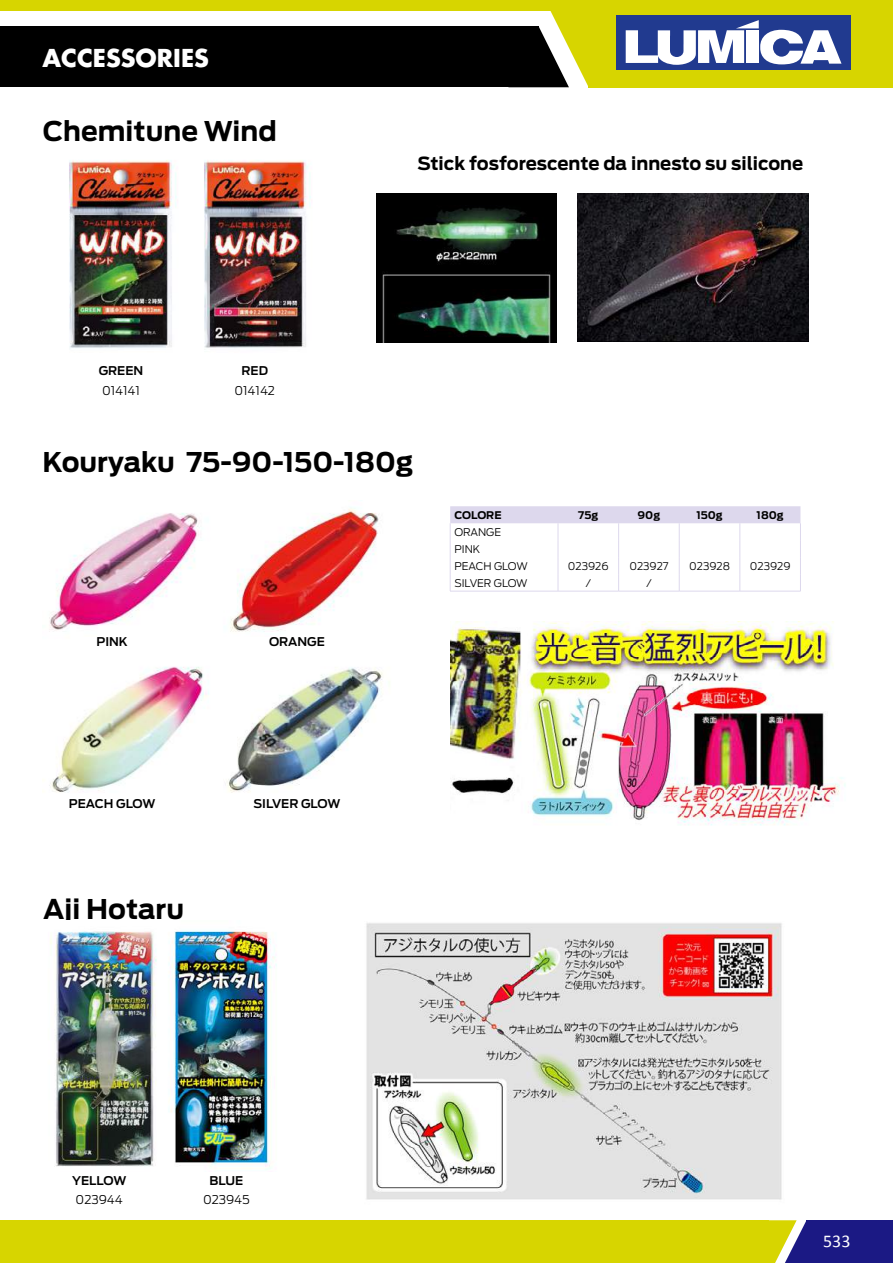
<style>
.page{position:relative;width:893px;height:1263px;background:#fff}
.page>*{position:absolute;margin:0;border:0;box-sizing:border-box;transform-origin:0 0}
.t1{font:700 27px "Ford Antenna";color:#000}
.t2{font:700 24px "Futura";color:#fff}
.t3{font:700 18px "Ford Antenna";color:#000}
.t4{font:18px "Calibri";color:#fff}
.t5{font:600 12px "Ford Antenna";color:#000}
.t6{font:300 12px "Ford Antenna";color:#000}
.t7{font:300 10.5px/17px "Ford Antenna";color:#000}
.t8{font:700 10.5px "Ford Antenna";color:#000}
</style>
<div class="page">
<div style="left:806px;top:1220px;width:87px;height:43px;background:#1b1984"></div>
<svg style="left:769px;top:1220px;width:37px;height:43px"></svg>
<div style="left:0;top:1220px;width:769px;height:43px;background:#d7d500"></div>
<div style="left:589px;top:0;width:304px;height:87px;background:#d7d500"></div>
<div style="left:0;top:0;width:557px;height:10px;background:#d7d500"></div>
<div style="left:0;top:26px;width:539px;height:61px;background:#000"></div>
<div style="left:616px;top:15px;width:234px;height:55px;background:#213a8f"></div>
<svg style="left:508px;top:0;width:333px;height:87px"></svg>
<img style="left:450px;top:621px;width:396px;height:205px">
<img style="left:204px;top:160px;width:107px;height:188px">
<img style="left:69px;top:160px;width:108px;height:188px">
<img style="left:377px;top:193px;width:179px;height:149px">
<img style="left:578px;top:193px;width:231px;height:149px">
<hr style="left:450px;top:591px;width:108px;height:1px;background:#ddd8ed">
<hr style="left:558px;top:591px;width:61px;height:1px;background:#ddd8ed">
<hr style="left:619px;top:591px;width:60px;height:1px;background:#ddd8ed">
<hr style="left:679px;top:591px;width:61px;height:1px;background:#ddd8ed">
<hr style="left:740px;top:591px;width:61px;height:1px;background:#ddd8ed">
<svg style="left:450px;top:506px;width:351px;height:85px"></svg>
<img style="left:50px;top:930px;width:227px;height:240px">
<img style="left:366px;top:923px;width:416px;height:277px">
<img style="left:49px;top:508px;width:341px;height:285px">
<div style="left:73px;top:637px;width:292px;height:21px;background:#fff"></div>
<h2 class="t2" style="left:42px;top:42px;width:168px">ACCESSORIES</h2>
<h1 class="t1" style="left:43px;top:106px;width:236px">Chemitune Wind</h1>
<p class="t5" style="left:99px;top:360px;width:46px">GREEN</p>
<p class="t6" style="left:102px;top:380px;width:39px">014141</p>
<p class="t5" style="left:241px;top:360px;width:28px">RED</p>
<p class="t6" style="left:235px;top:380px;width:42px">014142</p>
<h3 class="t3" style="left:417px;top:147px;width:387px">Stick fosforescente da innesto su silicone</h3>
<h1 class="t1" style="left:43px;top:437px;width:372px">Kouryaku 75-90-150-180g</h1>
<p class="t5" style="left:96px;top:631px;width:33px">PINK</p>
<p class="t5" style="left:269px;top:631px;width:57px">ORANGE</p>
<p class="t8" style="left:454px;top:506px;width:49px">COLORE</p>
<p class="t8" style="left:578px;top:506px;width:22px">75g</p>
<p class="t8" style="left:638px;top:506px;width:24px">90g</p>
<p class="t8" style="left:696px;top:506px;width:28px">150g</p>
<p class="t8" style="left:757px;top:506px;width:29px">180g</p>
<p class="t7" style="left:454px;top:522px;width:75px">ORANGE<br>PINK<br>PEACH GLOW</p>
<p class="t7" style="left:568px;top:556px;width:42px">023926</p>
<p class="t7" style="left:629px;top:556px;width:41px">023927</p>
<p class="t7" style="left:689px;top:556px;width:42px">023928</p>
<p class="t7" style="left:750px;top:556px;width:42px">023929</p>
<p class="t7" style="left:454px;top:573px;width:75px">SILVER GLOW</p>
<p class="t7" style="left:586px;top:573px;width:7px">/</p>
<p class="t7" style="left:646px;top:573px;width:7px">/</p>
<p class="t5" style="left:69px;top:793px;width:88px">PEACH GLOW</p>
<p class="t5" style="left:253px;top:793px;width:89px">SILVER GLOW</p>
<h1 class="t1" style="left:43px;top:884px;width:142px">Aji Hotaru</h1>
<p class="t5" style="left:72px;top:1169px;width:56px">YELLOW</p>
<p class="t6" style="left:76px;top:1189px;width:49px">023944</p>
<p class="t5" style="left:210px;top:1169px;width:35px">BLUE</p>
<p class="t6" style="left:203px;top:1189px;width:48px">023945</p>
<h3 class="t4" style="left:823px;top:1229px;width:29px">533</h3>
</div>
